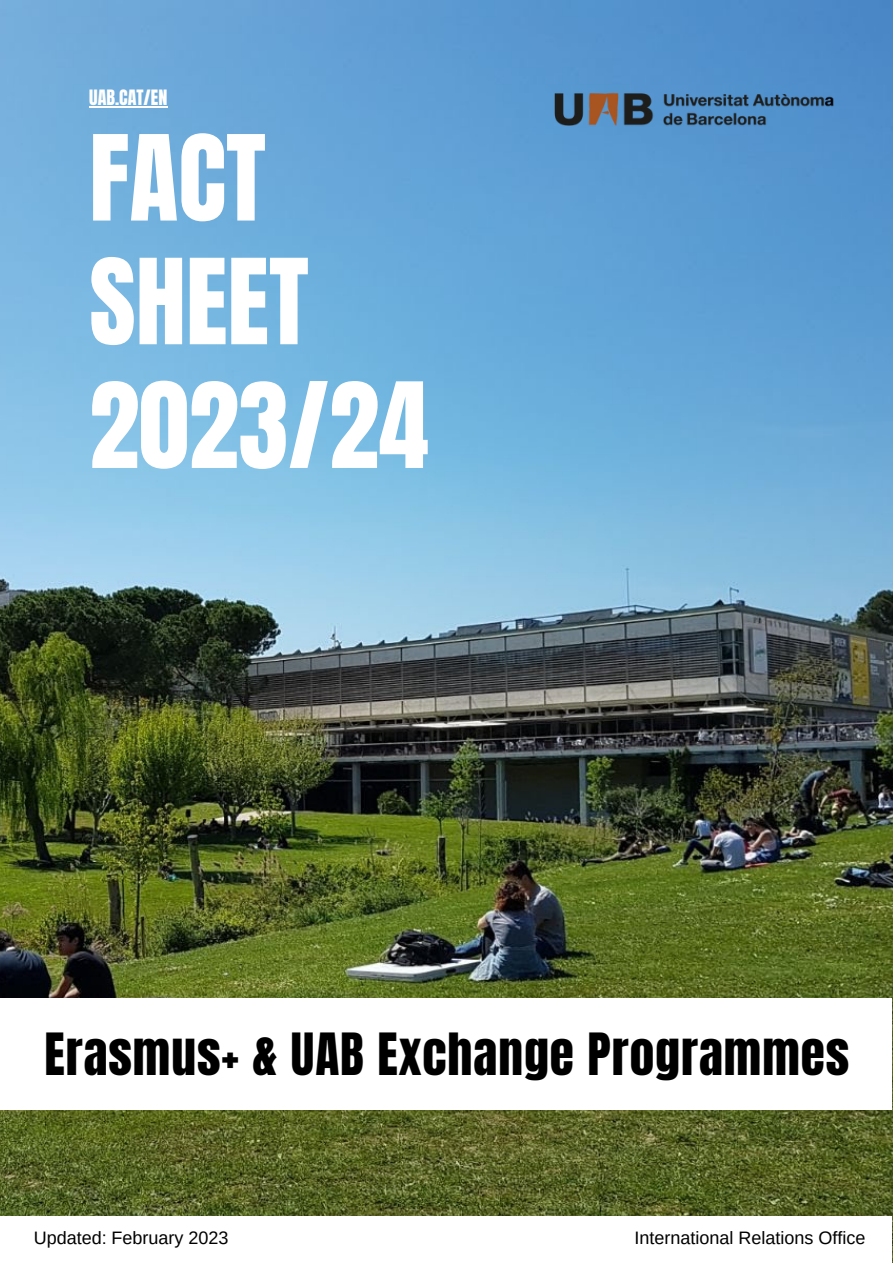
<style>
.page{position:relative;width:893px;height:1264px;background:#fff}
.page>*{position:absolute;margin:0;border:0;box-sizing:border-box;transform-origin:0 0}
.t1{font:100.65px/123.6px "Anton";color:#fff}
.t2{font:49.5px "Anton";letter-spacing:.02em;color:#000}
.t3{font:18px "Arimo";color:#000}
.t4{font:18px "Anton";color:#fff}
</style>
<div class="page">
<img style="left:0;top:0;width:892px;height:1216px">
<img style="left:493px;top:18px;width:399px;height:184px">
<div style="left:0;top:997px;width:891px;height:112px;background:#fff"></div>
<hr style="left:89px;top:107px;width:78px;height:1px;background:#fff">
<p class="t4" style="left:89px;top:85px;width:80px">UAB.CAT/EN</p>
<h1 class="t1" style="left:89px;top:118px;width:341px">FACT<br>SHEET<br>2023/24</h1>
<h2 class="t2" style="left:44px;top:1018px;width:806px">Erasmus+ &amp; UAB Exchange Programmes</h2>
<p class="t3" style="left:34px;top:1227px;width:196px">Updated: February 2023</p>
<p class="t3" style="left:634px;top:1227px;width:232px">International Relations Office</p>
</div>
